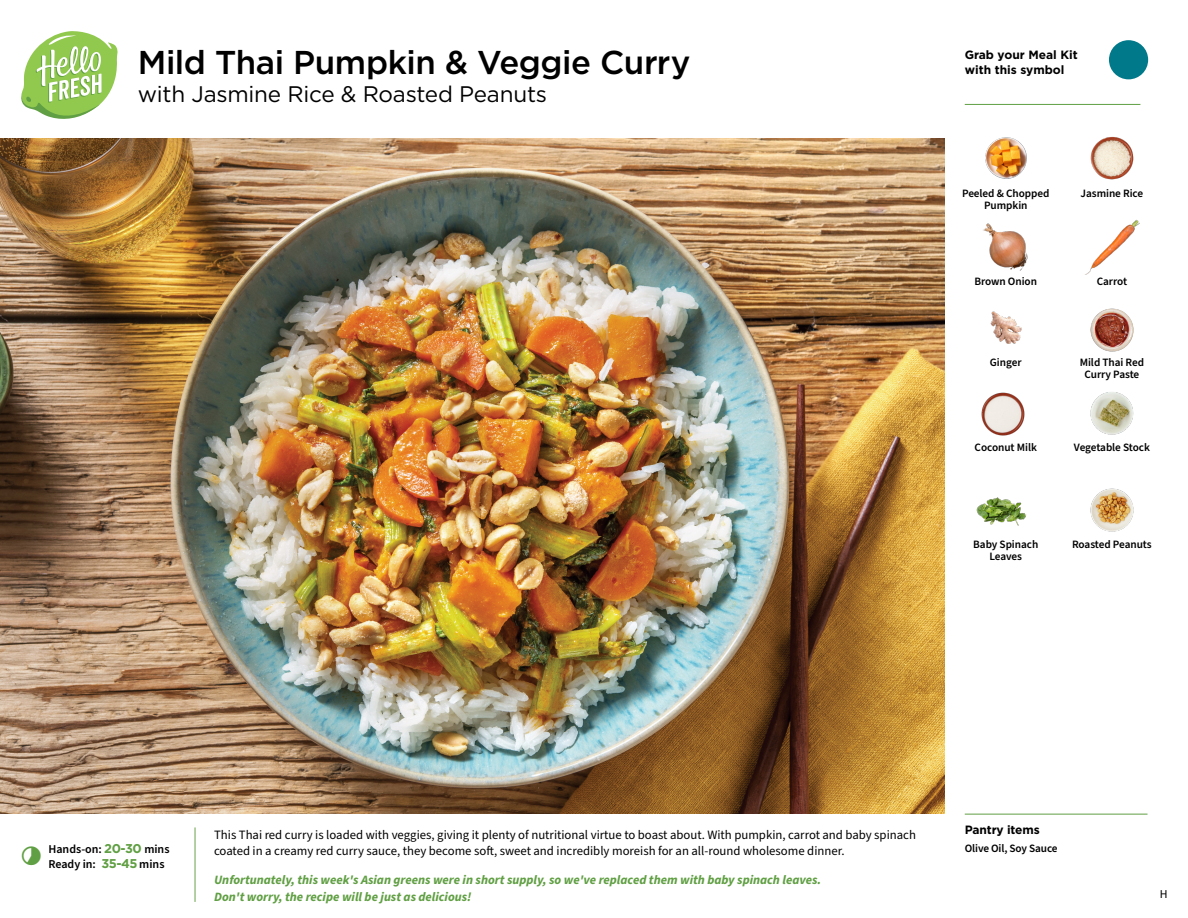
<style>
.page{position:relative;width:1188px;height:918px;background:#fff}
.page>*{position:absolute;margin:0;border:0;box-sizing:border-box;transform-origin:0 0}
.t1{font:500 33px "Gotham";letter-spacing:-.015em;color:#000}
.t2{font:22.5px "Gotham";letter-spacing:-.01em;color:#000}
.t3{font:12.75px/16.5px "Source Sans Pro";color:#000}
.t4{font:italic 700 12.75px/16.5px "Source Sans Pro";color:#609f43}
.t5{font:700 12px/15px "Gotham";color:#000}
.t6{font:600 12px/15px "Source Sans Pro";color:#000}
.t7{font:12px "Source Sans Pro";color:#000}
.t8{font:600 11.25px/12px "Source Sans Pro";letter-spacing:-.005em;color:#000;text-align:center}
.s1{font-family:"Gotham";font-weight:700;font-size:12.75px;color:#609f43}
</style>
<div class="page">
<svg style="left:21px;top:31px;width:97px;height:88px"></svg>
<img style="left:0;top:139px;width:945px;height:675px">
<img style="left:1085px;top:219px;width:55px;height:56px">
<img style="left:977px;top:497px;width:49px;height:29px">
<img style="left:990px;top:311px;width:32px;height:33px">
<img style="left:981px;top:392px;width:44px;height:44px">
<img style="left:1090px;top:308px;width:44px;height:44px">
<img style="left:1090px;top:488px;width:44px;height:44px">
<img style="left:1090px;top:392px;width:44px;height:43px">
<img style="left:983px;top:223px;width:45px;height:48px">
<img style="left:985px;top:138px;width:41px;height:41px">
<img style="left:1090px;top:136px;width:44px;height:44px">
<hr style="left:965px;top:814px;width:183px;height:1px;background:#609f43">
<hr style="left:965px;top:104px;width:175px;height:1px;background:#609f43">
<svg style="left:1109px;top:40px;width:40px;height:40px"></svg>
<h1 class="t1" style="left:138px;top:41px;width:554px">Mild Thai Pumpkin &amp; Veggie Curry</h1>
<h2 class="t2" style="left:138px;top:80px;width:411px">with Jasmine Rice &amp; Roasted Peanuts</h2>
<p class="t5" style="left:965px;top:47px;width:115px">Grab your Meal Kit with this symbol</p>
<p class="t8" style="left:962px;top:187px;width:89px">Peeled &amp; Chopped<br>Pumpkin</p>
<p class="t8" style="left:1081px;top:187px;width:64px">Jasmine Rice</p>
<p class="t8" style="left:974px;top:276px;width:64px">Brown Onion</p>
<p class="t8" style="left:1097px;top:276px;width:32px">Carrot</p>
<p class="t8" style="left:990px;top:357px;width:33px">Ginger</p>
<p class="t8" style="left:1080px;top:357px;width:66px">Mild Thai Red<br>Curry Paste</p>
<p class="t8" style="left:975px;top:442px;width:64px">Coconut Milk</p>
<p class="t8" style="left:1074px;top:442px;width:77px">Vegetable Stock</p>
<p class="t8" style="left:973px;top:539px;width:67px">Baby Spinach</p>
<p class="t8" style="left:1072px;top:539px;width:81px">Roasted Peanuts</p>
<p class="t8" style="left:989px;top:551px;width:34px">Leaves</p>
<p class="t6" style="left:48px;top:842px;width:123px">Hands-on: <span class="s1">20-30</span> mins<br>Ready in: <span class="s1">35-45</span> mins</p>
<p class="t3" style="left:214px;top:827px;width:703px">This Thai red curry is loaded with veggies, giving it plenty of nutritional virtue to boast about. With pumpkin, carrot and baby spinach coated in a creamy red curry sauce, they become soft, sweet and incredibly moreish for an all-round wholesome dinner.</p>
<p class="t4" style="left:214px;top:872px;width:609px">Unfortunately, this week's Asian greens were in short supply, so we've replaced them with baby spinach leaves.<br>Don't worry, the recipe will be just as delicious!</p>
<p class="t5" style="left:965px;top:822px;width:77px">Pantry items</p>
<p class="t8" style="left:965px;top:842px;width:94px">Olive Oil, Soy Sauce</p>
<p class="t7" style="left:1160px;top:886px;width:9px">H</p>
</div>
